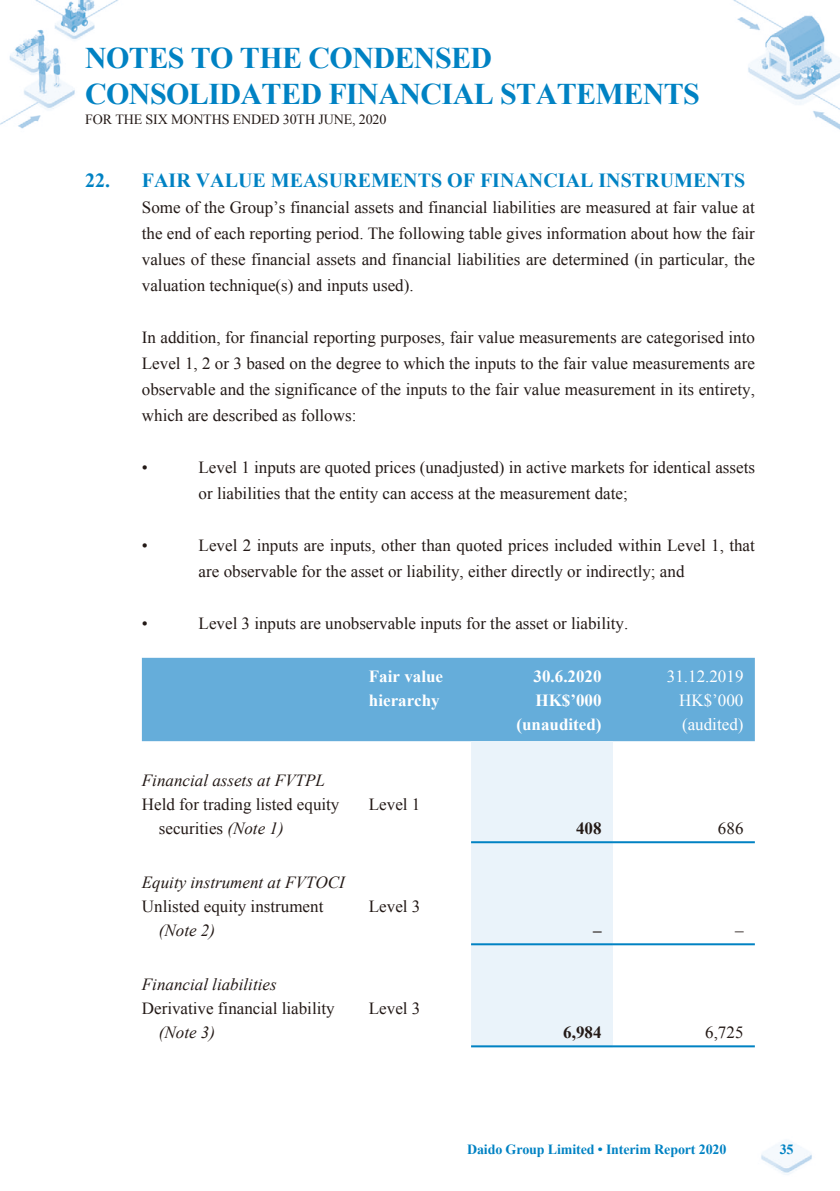
<style>
.page{position:relative;width:840px;height:1191px;background:#fff}
.page>*{position:absolute;margin:0;border:0;box-sizing:border-box;transform-origin:0 0}
.t1{font:700 30px/36px "Times New Roman";letter-spacing:-.02em;color:#0082c3}
.t2{font:700 20px "Times New Roman";color:#0082c3}
.t3{font:17px/26px "Times New Roman";color:#231916}
.t4{font:italic 17px "Times New Roman";color:#231916}
.t5{font:700 17px "Times New Roman";color:#fff}
.t6{font:17px "Times New Roman";color:#fff}
.t7{font:700 17px "Times New Roman";color:#231916}
.t8{font:700 14px "Times New Roman";letter-spacing:-.01em;color:#0082c3}
.t9{font:14px "Times New Roman";letter-spacing:-.01em;color:#231916}
.s1{font-style:italic}
</style>
<div class="page">
<img style="left:0;top:0;width:839px;height:1175px">
<div style="left:142px;top:658px;width:612px;height:83px;background:#65adda"></div>
<div style="left:471px;top:741px;width:141px;height:304px;background:#eaf3fa"></div>
<hr style="left:471px;top:841px;width:141px;height:2px;background:#0082c3">
<hr style="left:612px;top:841px;width:142px;height:2px;background:#0082c3">
<hr style="left:471px;top:943px;width:141px;height:2px;background:#0082c3">
<hr style="left:612px;top:943px;width:142px;height:2px;background:#0082c3">
<hr style="left:471px;top:1045px;width:141px;height:2px;background:#0082c3">
<hr style="left:612px;top:1045px;width:142px;height:2px;background:#0082c3">
<h1 class="t1" style="left:85px;top:40px;width:616px">NOTES TO THE CONDENSED<br>CONSOLIDATED FINANCIAL STATEMENTS</h1>
<p class="t9" style="left:85px;top:112px;width:302px">FOR THE SIX MONTHS ENDED 30TH JUNE, 2020</p>
<p class="t2" style="left:85px;top:169px;width:661px">22. FAIR VALUE MEASUREMENTS OF FINANCIAL INSTRUMENTS</p>
<p class="t3" style="left:142px;top:194px;width:614px;text-align:justify">Some of the Group’s financial assets and financial liabilities are measured at fair value at the end of each reporting period. The following table gives information about how the fair values of these financial assets and financial liabilities are determined (in particular, the valuation technique(s) and inputs used).</p>
<p class="t3" style="left:142px;top:324px;width:614px;text-align:justify">In addition, for financial reporting purposes, fair value measurements are categorised into Level 1, 2 or 3 based on the degree to which the inputs to the fair value measurements are observable and the significance of the inputs to the fair value measurement in its entirety, which are described as follows:</p>
<p class="t3" style="left:142px;top:454px;width:7px">•</p>
<p class="t3" style="left:198px;top:454px;width:557px">Level 1 inputs are quoted prices (unadjusted) in active markets for identical assets or liabilities that the entity can access at the measurement date;</p>
<p class="t3" style="left:142px;top:532px;width:7px">•</p>
<p class="t3" style="left:198px;top:532px;width:557px">Level 2 inputs are inputs, other than quoted prices included within Level 1, that are observable for the asset or liability, either directly or indirectly; and</p>
<p class="t3" style="left:142px;top:610px;width:7px">•</p>
<p class="t3" style="left:198px;top:610px;width:431px">Level 3 inputs are unobservable inputs for the asset or liability.</p>
<p class="t5" style="left:369px;top:666px;width:76px">Fair value</p>
<p class="t5" style="left:533px;top:666px;width:69px">30.6.2020</p>
<p class="t6" style="left:666px;top:666px;width:78px">31.12.2019</p>
<p class="t5" style="left:369px;top:690px;width:72px">hierarchy</p>
<p class="t5" style="left:535px;top:690px;width:68px">HK$’000</p>
<p class="t6" style="left:678px;top:690px;width:66px">HK$’000</p>
<p class="t5" style="left:516px;top:714px;width:87px">(unaudited)</p>
<p class="t6" style="left:681px;top:714px;width:63px">(audited)</p>
<p class="t4" style="left:142px;top:771px;width:184px">Financial assets at FVTPL</p>
<p class="t3" style="left:159px;top:792px;width:182px;line-height:24px;text-indent:-17px">Held for trading listed equity securities <span class="s1">(Note 1)</span></p>
<p class="t3" style="left:369px;top:791px;width:53px">Level 1</p>
<p class="t4" style="left:142px;top:873px;width:204px">Equity instrument at FVTOCI</p>
<p class="t3" style="left:142px;top:893px;width:183px">Unlisted equity instrument</p>
<p class="t4" style="left:159px;top:921px;width:58px">(Note 2)</p>
<p class="t4" style="left:142px;top:975px;width:136px">Financial liabilities</p>
<p class="t3" style="left:142px;top:995px;width:194px">Derivative financial liability</p>
<p class="t4" style="left:159px;top:1023px;width:58px">(Note 3)</p>
<p class="t3" style="left:369px;top:893px;width:53px">Level 3</p>
<p class="t3" style="left:369px;top:995px;width:53px">Level 3</p>
<p class="t7" style="left:575px;top:819px;width:27px">408</p>
<p class="t3" style="left:717px;top:815px;width:27px">686</p>
<p class="t7" style="left:592px;top:921px;width:10px">–</p>
<p class="t3" style="left:734px;top:917px;width:10px">–</p>
<p class="t7" style="left:563px;top:1023px;width:40px">6,984</p>
<p class="t3" style="left:704px;top:1019px;width:40px">6,725</p>
<p class="t8" style="left:467px;top:1142px;width:261px">Daido Group Limited • Interim Report 2020</p>
<p class="t8" style="left:779px;top:1142px;width:15px">35</p>
</div>
